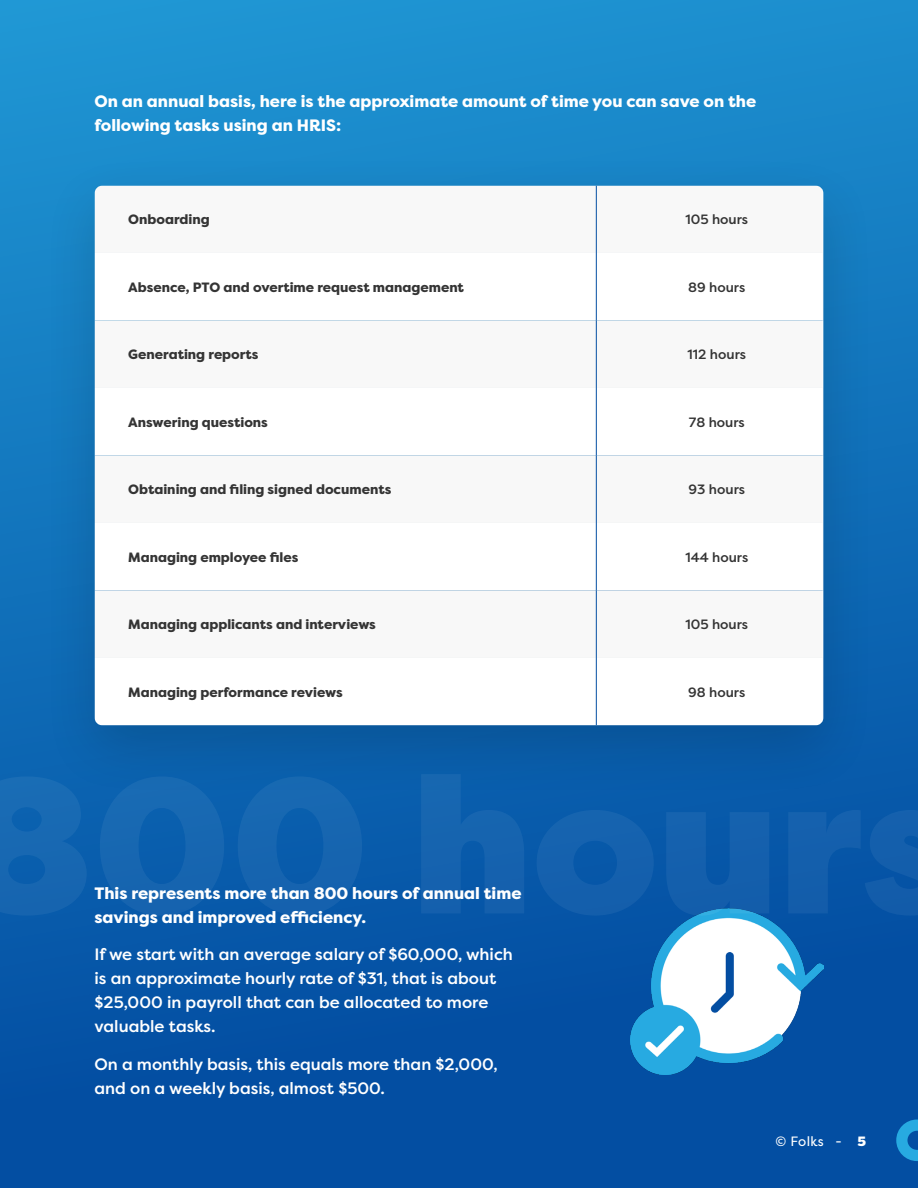
<style>
.page{position:relative;width:918px;height:1188px;background:#fff}
.page>*{position:absolute;margin:0;border:0;box-sizing:border-box;transform-origin:0 0}
.t1{font:500 16.5px/24px "Filson Pro";color:#fff}
.t2{font:800 16.5px/24px "Filson Pro";color:#fff}
.t3{font:800 13.5px "Filson Pro";color:#343434}
.t4{font:500 13.5px "Filson Pro";color:#343434}
.t5{font:13.5px "Filson Pro";letter-spacing:.015em;color:#fff}
.s1{font-weight:900}
</style>
<div class="page">
<div style="left:0;top:0;width:918px;height:1188px;background:linear-gradient(to bottom,#1e92d0,#00479d)"></div>
<div style="left:41px;top:152px;width:835px;height:647px;background:#000;opacity:.15"></div>
<svg style="left:94px;top:185px;width:729px;height:68px"></svg>
<svg style="left:94px;top:253px;width:729px;height:472px"></svg>
<hr style="left:823px;top:185px;width:1px;height:68px;background:#fff">
<hr style="left:823px;top:320px;width:1px;height:68px;background:#fff">
<hr style="left:823px;top:455px;width:1px;height:68px;background:#fff">
<hr style="left:823px;top:590px;width:1px;height:68px;background:#fff">
<hr style="left:596px;top:185px;width:1px;height:68px;background:#034ea2">
<hr style="left:596px;top:253px;width:1px;height:67px;background:#034ea2">
<hr style="left:596px;top:320px;width:1px;height:68px;background:#034ea2">
<hr style="left:596px;top:388px;width:1px;height:67px;background:#034ea2">
<hr style="left:596px;top:455px;width:1px;height:68px;background:#034ea2">
<hr style="left:596px;top:523px;width:1px;height:67px;background:#034ea2">
<hr style="left:596px;top:590px;width:1px;height:68px;background:#034ea2">
<hr style="left:596px;top:658px;width:1px;height:67px;background:#034ea2">
<hr style="left:823px;top:253px;width:1px;height:67px;background:#f8f8f8">
<hr style="left:823px;top:388px;width:1px;height:67px;background:#f8f8f8">
<hr style="left:823px;top:523px;width:1px;height:67px;background:#f8f8f8">
<hr style="left:823px;top:658px;width:1px;height:67px;background:#f8f8f8">
<img style="left:631px;top:905px;width:193px;height:169px">
<svg style="left:896px;top:1120px;width:22px;height:41px"></svg>
<p class="t2" style="left:94px;top:89px;width:663px">On an annual basis, here is the approximate amount of time you can save on the following tasks using an HRIS:</p>
<p class="t3" style="left:128px;top:211px;width:83px">Onboarding</p>
<p class="t4" style="left:685px;top:210px;width:64px">105 hours</p>
<p class="t3" style="left:128px;top:279px;width:337px">Absence, PTO and overtime request management</p>
<p class="t4" style="left:688px;top:278px;width:59px">89 hours</p>
<p class="t3" style="left:128px;top:346px;width:132px">Generating reports</p>
<p class="t4" style="left:688px;top:345px;width:60px">112 hours</p>
<p class="t3" style="left:128px;top:414px;width:141px">Answering questions</p>
<p class="t4" style="left:689px;top:413px;width:58px">78 hours</p>
<p class="t3" style="left:128px;top:481px;width:265px">Obtaining and filing signed documents</p>
<p class="t4" style="left:689px;top:480px;width:58px">93 hours</p>
<p class="t3" style="left:128px;top:549px;width:172px">Managing employee files</p>
<p class="t4" style="left:685px;top:548px;width:64px">144 hours</p>
<p class="t3" style="left:128px;top:616px;width:249px">Managing applicants and interviews</p>
<p class="t4" style="left:685px;top:615px;width:64px">105 hours</p>
<p class="t3" style="left:128px;top:684px;width:216px">Managing performance reviews</p>
<p class="t4" style="left:688px;top:683px;width:59px">98 hours</p>
<p class="t2" style="left:94px;top:881px;width:429px">This represents more than 800 hours of annual time savings and improved efficiency.</p>
<p class="t1" style="left:94px;top:942px;width:420px">If we start with an average salary of $60,000, which is an approximate hourly rate of $31, that is about $25,000 in payroll that can be allocated to more valuable tasks.</p>
<p class="t1" style="left:94px;top:1051px;width:405px">On a monthly basis, this equals more than $2,000, and on a weekly basis, almost $500.</p>
<p class="t5" style="left:776px;top:1132px;width:92px">© Folks - <span class="s1">5</span></p>
</div>
